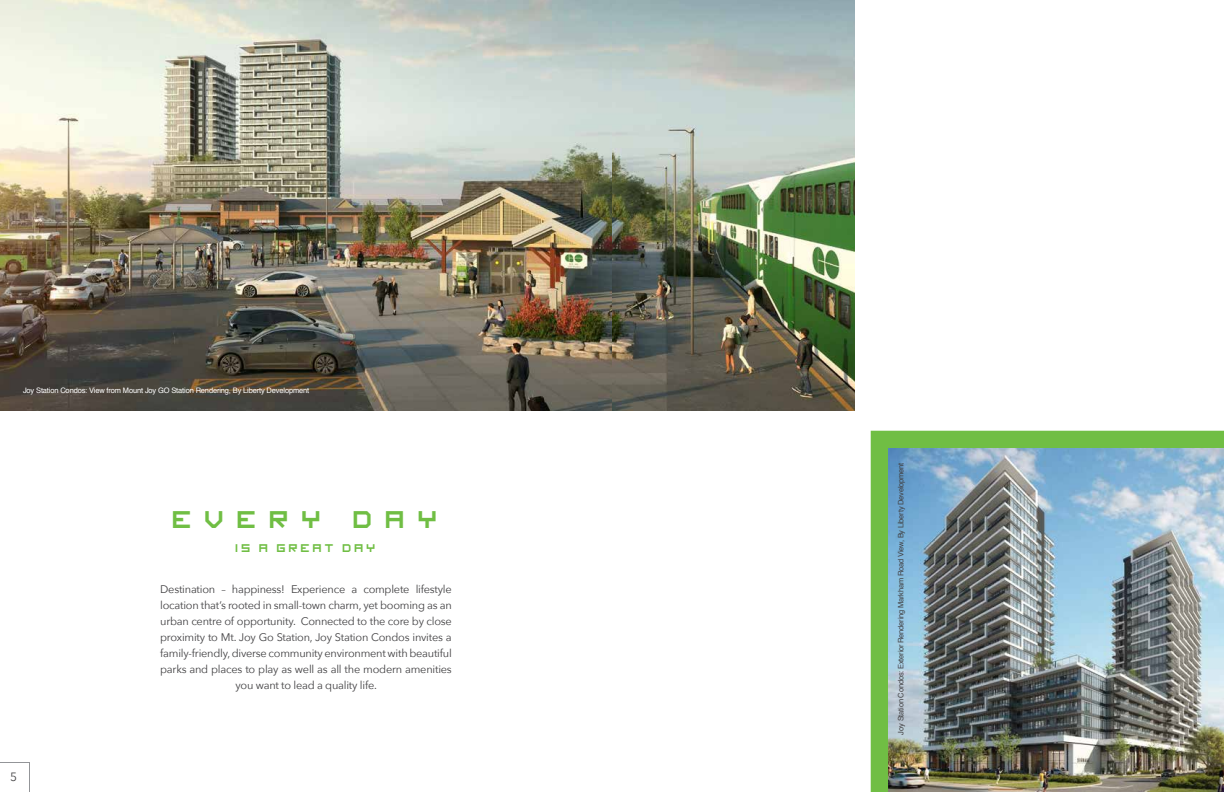
<style>
.page{position:relative;width:1224px;height:792px;background:#fff}
.page>*{position:absolute;margin:0;border:0;box-sizing:border-box;transform-origin:0 0}
.t1{font:27px "imagine font";letter-spacing:.45em;color:#70be44}
.t2{font:12.5px "imagine font";letter-spacing:.21em;color:#70be44}
.t3{font:12px "Avenir Next";color:#414042}
.t4{font:11px/16px "Avenir Next";letter-spacing:-.02em;color:#414042;text-align:center}
.t5{font:7.5px "Helvetica";letter-spacing:-.02em;color:#fff}
.t6{font:7.5px "Helvetica";letter-spacing:-.025em;color:#414042}
</style>
<div class="page">
<svg style="left:0;top:762px;width:30px;height:30px"></svg>
<img style="left:0;top:0;width:854px;height:411px">
<img style="left:871px;top:431px;width:353px;height:361px">
<p class="t5" style="left:23px;top:384px;width:288px">Joy Station Condos: View from Mount Joy GO Station Rendering, By Liberty Development</p>
<h1 class="t1" style="left:173px;top:511px;width:267px">EVERY DAY</h1>
<p class="t2" style="left:236px;top:545px;width:142px">IS A GREAT DAY</p>
<p class="t3" style="left:10px;top:766px;width:8px">5</p>
<p class="t4" style="left:160px;top:581px;width:293px">Destination – happiness! Experience a complete lifestyle location that’s rooted in small-town charm, yet booming as an urban centre of opportunity. Connected to the core by close proximity to Mt. Joy Go Station, Joy Station Condos invites a family-friendly, diverse community environment with beautiful parks and places to play as well as all the modern amenities you want to lead a quality life.</p>
<p class="t6" style="left:895px;top:734px;width:273px;rotate:-90deg">Joy Station Condos: Exterior Rendering Markham Road View, By Liberty Development</p>
</div>
